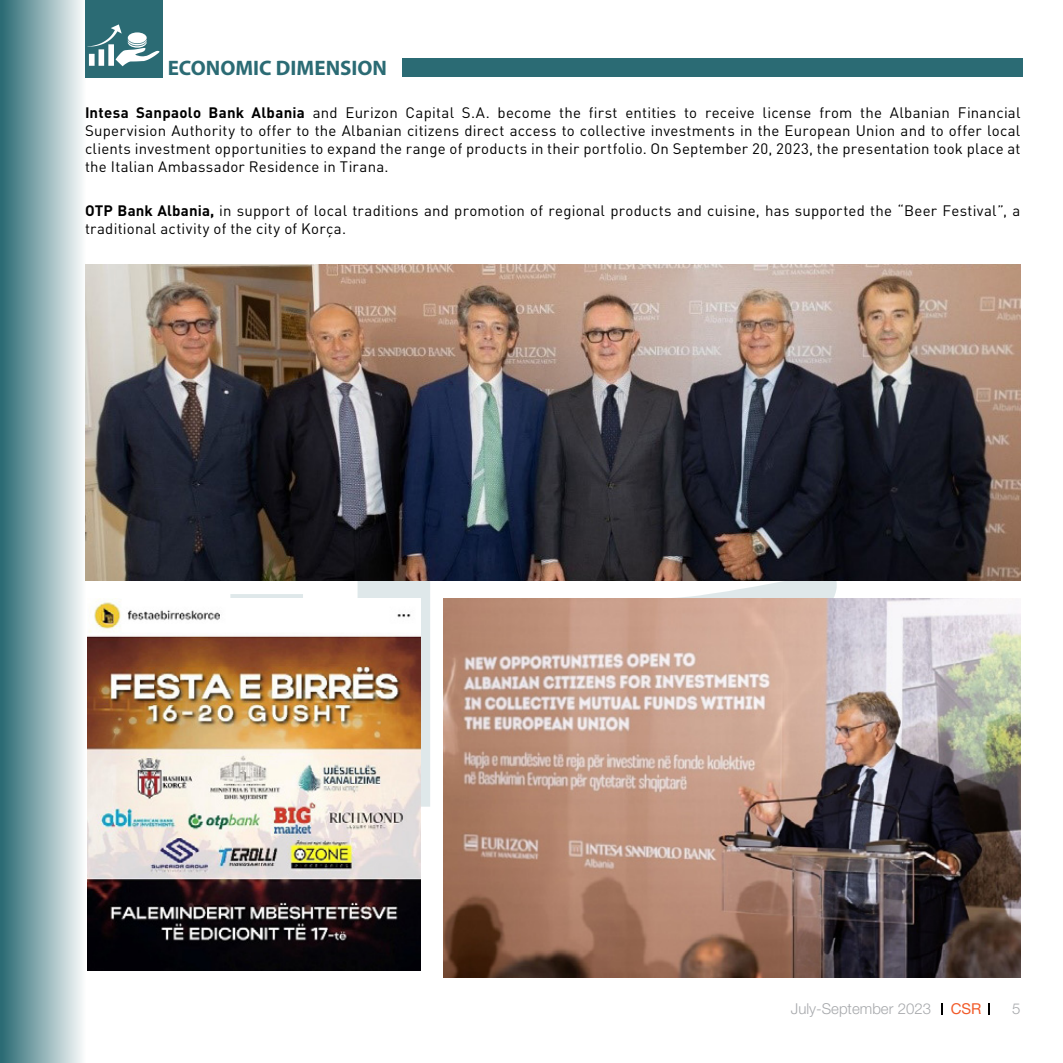
<style>
.page{position:relative;width:1063px;height:1063px;background:#fff}
.page>*{position:absolute;margin:0;border:0;box-sizing:border-box;transform-origin:0 0}
.t1{font:700 21px "Myriad Pro";color:#2b6b74}
.t2{font:15px/18px "DIN Pro";letter-spacing:.015em;color:#000;text-align:justify}
.t3{font:300 15px "Helvetica Neue LT Std";color:#a7a9ac}
.t4{font:15px "Helvetica Neue LT Std";color:#f15a29}
.s1{font-weight:700}
</style>
<div class="page">
<div style="left:0;top:0;width:85px;height:1063px;background:linear-gradient(to right,#276871,#fafbfb)"></div>
<svg style="left:530px;top:580px;width:490px;height:19px"></svg>
<svg style="left:85px;top:580px;width:445px;height:227px"></svg>
<img style="left:443px;top:599px;width:577px;height:379px">
<img style="left:85px;top:265px;width:935px;height:315px">
<img style="left:87px;top:599px;width:334px;height:371px">
<svg style="left:941px;top:1003px;width:2px;height:12px"></svg>
<svg style="left:988px;top:1003px;width:1px;height:12px"></svg>
<div style="left:85px;top:0;width:77px;height:77px;background:#2b6b74"></div>
<div style="left:264px;top:58px;width:759px;height:19px;background:#2b6b74"></div>
<svg style="left:87px;top:24px;width:73px;height:42px"></svg>
<div style="left:168px;top:49px;width:234px;height:36px;background:#fff"></div>
<h1 class="t1" style="left:168px;top:54px;width:221px">ECONOMIC DIMENSION</h1>
<p class="t2" style="left:85px;top:103px;width:937px"><span class="s1">Intesa Sanpaolo Bank Albania</span> and Eurizon Capital S.A. become the first entities to receive license from the Albanian Financial Supervision Authority to offer to the Albanian citizens direct access to collective investments in the European Union and to offer local clients investment opportunities to expand the range of products in their portfolio. On September 20, 2023, the presentation took place at the Italian Ambassador Residence in Tirana.</p>
<p class="t2" style="left:85px;top:201px;width:937px"><span class="s1">OTP Bank Albania,</span> in support of local traditions and promotion of regional products and cuisine, has supported the “Beer Festival”, a traditional activity of the city of Korça.</p>
<p class="t3" style="left:791px;top:999px;width:142px">July-September 2023</p>
<p class="t4" style="left:951px;top:1000px;width:32px">CSR</p>
<p class="t3" style="left:1012px;top:999px;width:10px">5</p>
</div>
